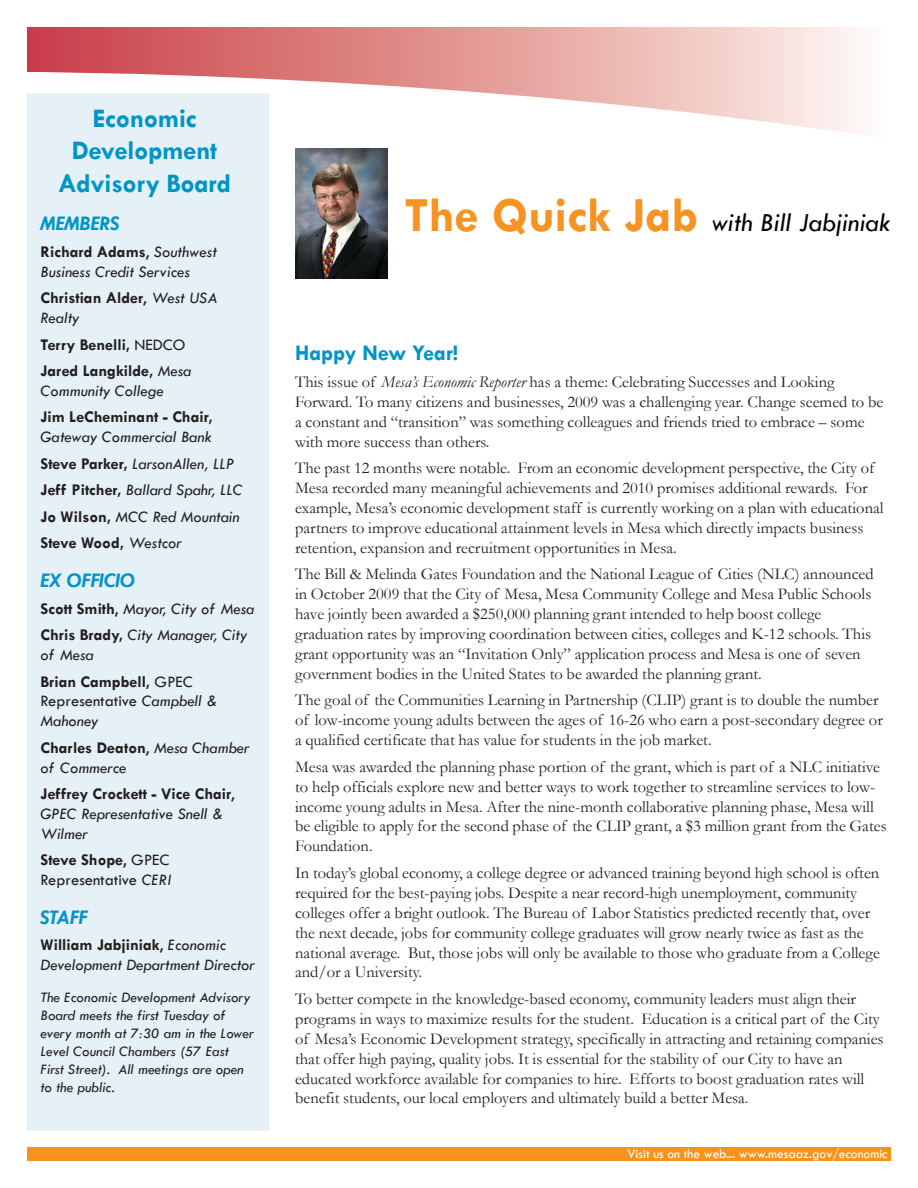
<style>
.page{position:relative;width:918px;height:1188px;background:#fff}
.page>*{position:absolute;margin:0;border:0;box-sizing:border-box;transform-origin:0 0}
.t1{font:700 27px/32.4px "Tw Cen";letter-spacing:-.01em;color:#0094c8;text-align:center}
.t2{font:italic 27px "Tw Cen";color:#040503}
.t3{font:700 22.5px "Tw Cen";color:#0094c8}
.t4{font:italic 700 21px "Tw Cen";letter-spacing:-.01em;color:#0094c8}
.t5{font:16.5px/20px "Garamond";color:#231f20}
.t6{font:italic 16.5px/19.8px "Tw Cen";color:#231f20}
.t7{font:700 16.5px/19.8px "Tw Cen";color:#231f20}
.t8{font:16.5px/19.8px "Tw Cen";color:#231f20}
.t9{font:italic 15px/18px "Tw Cen";color:#231f20}
.t10{font:13.5px "Tw Cen";color:#fff}
.s1{font-weight:700;font-style:normal}
.s2{font-style:normal}
.s3{font-weight:400}
.s4{font-weight:400;font-style:italic}
.s5{font-weight:700}
.s6{font-style:italic}
.s7{font-weight:700;font-style:normal;font-size:49.5px;color:#f79322}
</style>
<div class="page">
<svg style="left:27px;top:27px;width:831px;height:107px"></svg>
<div style="left:27px;top:1148px;width:864px;height:13px;background:#f7931d"></div>
<div style="left:27px;top:93px;width:242px;height:1038px;background:#e5f0f7"></div>
<img style="left:295px;top:149px;width:93px;height:129px">
<p class="t1" style="left:58px;top:101px;width:174px">Economic<br>Development<br>Advisory Board</p>
<p class="t4" style="left:40px;top:211px;width:81px">MEMBERS</p>
<p class="t6" style="left:40px;top:242px;width:178px"><span class="s1">Richard Adams</span><span class="s2">,</span> Southwest<br>Business Credit Services</p>
<p class="t7" style="left:40px;top:288px;width:179px">Christian Alder<span class="s3">,</span> <span class="s4">West USA<br>Realty</span></p>
<p class="t7" style="left:40px;top:334px;width:147px">Terry Benelli, <span class="s3">NEDCO</span></p>
<p class="t6" style="left:40px;top:361px;width:153px"><span class="s1">Jared Langkilde,</span> Mesa<br>Community College</p>
<p class="t7" style="left:40px;top:407px;width:174px">Jim LeCheminant - Chair,<br><span class="s4">Gateway Commercial Bank</span></p>
<p class="t6" style="left:40px;top:453px;width:195px"><span class="s1">Steve Parker,</span> LarsonAllen, LLP</p>
<p class="t6" style="left:40px;top:480px;width:204px"><span class="s1">Jeff Pitcher,</span> Ballard Spahr, LLC</p>
<p class="t6" style="left:40px;top:507px;width:201px"><span class="s1">Jo Wilson,</span> MCC Red Mountain</p>
<p class="t7" style="left:40px;top:533px;width:143px">Steve Wood, <span class="s4">Westcor</span></p>
<p class="t4" style="left:40px;top:568px;width:96px">EX OFFICIO</p>
<p class="t6" style="left:40px;top:598px;width:215px"><span class="s1">Scott Smith</span><span class="s2">,</span> Mayor, City of Mesa</p>
<p class="t6" style="left:40px;top:625px;width:208px"><span class="s1">Chris Brady,</span> City Manager, City of Mesa</p>
<p class="t8" style="left:40px;top:671px;width:178px"><span class="s5">Brian Campbell,</span> GPEC<br>Representative <span class="s6">Campbell &amp;<br>Mahoney</span></p>
<p class="t6" style="left:40px;top:737px;width:211px"><span class="s1">Charles Deaton</span><span class="s2">,</span> Mesa Chamber of Commerce</p>
<p class="t6" style="left:40px;top:784px;width:196px"><span class="s1">Jeffrey Crockett - Vice Chair</span><span class="s2">,<br></span>GPEC Representative Snell &amp;<br>Wilmer</p>
<p class="t8" style="left:40px;top:850px;width:133px"><span class="s5">Steve Shope</span>, GPEC<br>Representative <span class="s6">CERI</span></p>
<p class="t4" style="left:40px;top:904px;width:49px">STAFF</p>
<p class="t6" style="left:40px;top:935px;width:216px"><span class="s1">William Jabjiniak</span><span class="s2">,</span> Economic<br>Development Department Director</p>
<p class="t9" style="left:40px;top:988px;width:215px">The Economic Development Advisory<br>Board meets the first Tuesday of every month at 7:30 am in the Lower<br>Level Council Chambers (57 East<br>First Street). All meetings are open to the public.</p>
<p class="t2" style="left:405px;top:206px;width:488px"><span class="s7">The Quick Jab</span> with Bill Jabjiniak</p>
<p class="t3" style="left:295px;top:340px;width:164px">Happy New Year!</p>
<p class="t5" style="left:295px;top:371px;width:590px">This issue of <span class="s6">Mesa’s Economic Reporter</span> has a theme: Celebrating Successes and Looking Forward. To many citizens and businesses, 2009 was a challenging year. Change seemed to be a constant and “transition” was something colleagues and friends tried to embrace – some with more success than others.</p>
<p class="t5" style="left:295px;top:458px;width:590px">The past 12 months were notable. From an economic development perspective, the City of Mesa recorded many meaningful achievements and 2010 promises additional rewards. For example, Mesa’s economic development staff is currently working on a plan with educational partners to improve educational attainment levels in Mesa which directly impacts business retention, expansion and recruitment opportunities in Mesa.</p>
<p class="t5" style="left:295px;top:564px;width:580px">The Bill &amp; Melinda Gates Foundation and the National League of Cities (NLC) announced in October 2009 that the City of Mesa, Mesa Community College and Mesa Public Schools have jointly been awarded a $250,000 planning grant intended to help boost college graduation rates by improving coordination between cities, colleges and K-12 schools. This grant opportunity was an “Invitation Only” application process and Mesa is one of seven government bodies in the United States to be awarded the planning grant.</p>
<p class="t5" style="left:295px;top:690px;width:589px">The goal of the Communities Learning in Partnership (CLIP) grant is to double the number of low-income young adults between the ages of 16-26 who earn a post-secondary degree or a qualified certificate that has value for students in the job market.</p>
<p class="t5" style="left:295px;top:756px;width:593px">Mesa was awarded the planning phase portion of the grant, which is part of a NLC initiative to help officials explore new and better ways to work together to streamline services to low&shy;income young adults in Mesa. After the nine-month collaborative planning phase, Mesa will be eligible to apply for the second phase of the CLIP grant, a $3 million grant from the Gates Foundation.</p>
<p class="t5" style="left:295px;top:862px;width:586px">In today’s global economy, a college degree or advanced training beyond high school is often required for the best-paying jobs. Despite a near record-high unemployment, community colleges offer a bright outlook. The Bureau of Labor Statistics predicted recently that, over the next decade, jobs for community college graduates will grow nearly twice as fast as the national average. But, those jobs will only be available to those who graduate from a College and/or a University.</p>
<p class="t5" style="left:295px;top:988px;width:590px">To better compete in the knowledge-based economy, community leaders must align their programs in ways to maximize results for the student. Education is a critical part of the City of Mesa’s Economic Development strategy, specifically in attracting and retaining companies that offer high paying, quality jobs. It is essential for the stability of our City to have an educated workforce available for companies to hire. Efforts to boost graduation rates will benefit students, our local employers and ultimately build a better Mesa.</p>
<p class="t10" style="left:627px;top:1146px;width:262px">Visit us on the web... www.mesaaz.gov/economic</p>
</div>
